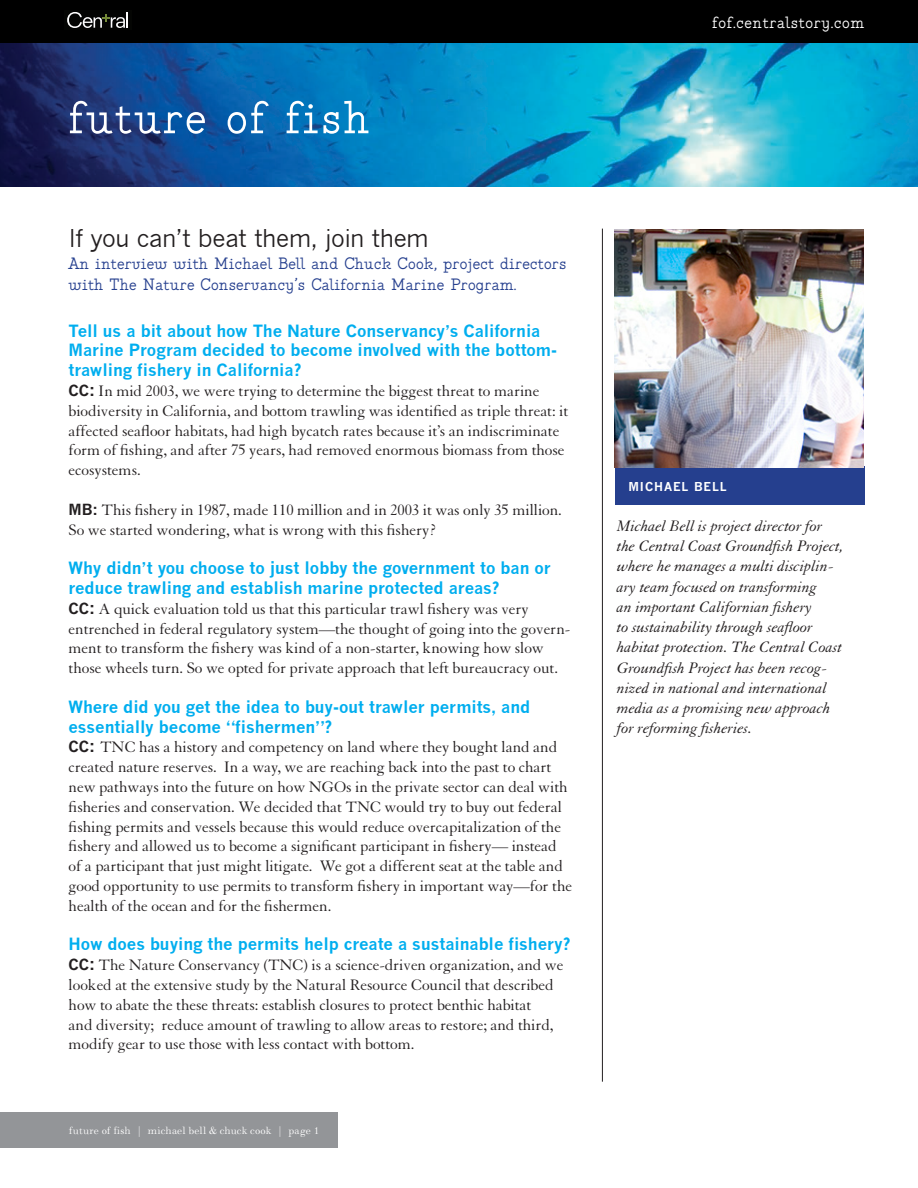
<style>
.page{position:relative;width:918px;height:1188px;background:#fff}
.page>*{position:absolute;margin:0;border:0;box-sizing:border-box;transform-origin:0 0}
.t1{font:51px "Generell TW";color:#fff}
.t2{font:24px "News Gothic";letter-spacing:-.025em;color:#231f20}
.t3{font:18px/21.6px "Generell TW";letter-spacing:-.025em;color:#253f8e}
.t4{font:18px "Generell TW";color:#fff}
.t5{font:16.5px/19.8px "Granjon LT Std";letter-spacing:-.005em;color:#231f20}
.t6{font:700 16.5px/19.8px "News Gothic";letter-spacing:-.005em;color:#00aeef}
.t7{font:italic 16.5px/20.2px "Granjon LT Std";color:#231f20}
.t8{font:12.15px "Walbaum";letter-spacing:.015em;color:#fff}
.t9{font:700 12px "News Gothic";letter-spacing:.075em;color:#fff}
.s1{font-family:"News Gothic";font-weight:700;font-size:15px}
.s2{font-family:"News Gothic";font-weight:700}
</style>
<div class="page">
<div style="left:0;top:0;width:918px;height:45px;background:#000"></div>
<img style="left:0;top:44px;width:918px;height:142px">
<hr style="left:602px;top:229px;width:1px;height:853px;background:#231f20">
<div style="left:615px;top:466px;width:249px;height:40px;background:#253f8e"></div>
<div style="left:0;top:1113px;width:338px;height:35px;background:#939598"></div>
<img style="left:615px;top:230px;width:249px;height:237px">
<div style="left:65px;top:11px;width:66px;height:19px;background:#040503"></div>
<svg style="left:67px;top:12px;width:61px;height:16px"></svg>
<p class="t1" style="left:67px;top:90px;width:305px">future of fish</p>
<p class="t2" style="left:69px;top:225px;width:362px">If you can’t beat them, join them</p>
<p class="t3" style="left:69px;top:253px;width:500px">An interview with Michael Bell and Chuck Cook, project directors with The Nature Conservancy’s California Marine Program.</p>
<p class="t6" style="left:69px;top:320px;width:490px">Tell us a bit about how The Nature Conservancy’s California<br>Marine Program decided to become involved with the bottom&shy;trawling fishery in California?</p>
<p class="t5" style="left:69px;top:381px;width:501px"><span class="s1">CC</span><span class="s2">:</span> In mid 2003, we were trying to determine the biggest threat to marine biodiversity in California, and bottom trawling was identified as triple threat: it affected seafloor habitats, had high bycatch rates because it’s an indiscriminate form of fishing, and after 75 years, had removed enormous biomass from those ecosystems.</p>
<p class="t5" style="left:69px;top:500px;width:495px"><span class="s1">MB:</span> This fishery in 1987, made 110 million and in 2003 it was only 35 million.<br>So we started wondering, what is wrong with this fishery?</p>
<p class="t6" style="left:69px;top:558px;width:484px">Why didn’t you choose to just lobby the government to ban or reduce trawling and establish marine protected areas?</p>
<p class="t5" style="left:69px;top:599px;width:503px"><span class="s1">CC</span><span class="s2">:</span> A quick evaluation told us that this particular trawl fishery was very entrenched in federal regulatory system—the thought of going into the govern&shy;ment to transform the fishery was kind of a non-starter, knowing how slow those wheels turn. So we opted for private approach that left bureaucracy out.</p>
<p class="t6" style="left:69px;top:697px;width:463px">Where did you get the idea to buy-out trawler permits, and essentially become “fishermen”?</p>
<p class="t5" style="left:69px;top:738px;width:505px"><span class="s1">CC</span><span class="s2">:</span> TNC has a history and competency on land where they bought land and created nature reserves. In a way, we are reaching back into the past to chart new pathways into the future on how NGOs in the private sector can deal with fisheries and conservation. We decided that TNC would try to buy out federal fishing permits and vessels because this would reduce overcapitalization of the fishery and allowed us to become a significant participant in fishery— instead of a participant that just might litigate. We got a different seat at the table and good opportunity to use permits to transform fishery in important way—for the health of the ocean and for the fishermen.</p>
<p class="t6" style="left:69px;top:934px;width:503px">How does buying the permits help create a sustainable fishery?</p>
<p class="t5" style="left:69px;top:955px;width:496px"><span class="s1">CC</span><span class="s2">:</span> The Nature Conservancy (TNC) is a science-driven organization, and we looked at the extensive study by the Natural Resource Council that described how to abate the these threats: establish closures to protect benthic habitat<br>and diversity; reduce amount of trawling to allow areas to restore; and third, modify gear to use those with less contact with bottom.</p>
<p class="t8" style="left:69px;top:1124px;width:252px">future of fish | michael bell &amp; chuck cook | page 1</p>
<p class="t4" style="left:712px;top:12px;width:154px">fof.centralstory.com</p>
<p class="t9" style="left:628px;top:479px;width:100px">m ichael bell</p>
<p class="t7" style="left:617px;top:516px;width:228px">Michael Bell is project director for the Central Coast Groundfish Project, where he manages a multi disciplin&shy;ary team focused on transforming<br>an important Californian fishery<br>to sustainability through seafloor habitat protection. The Central Coast Groundfish Project has been recog&shy;nized in national and international media as a promising new approach for reforming fisheries.</p>
</div>
